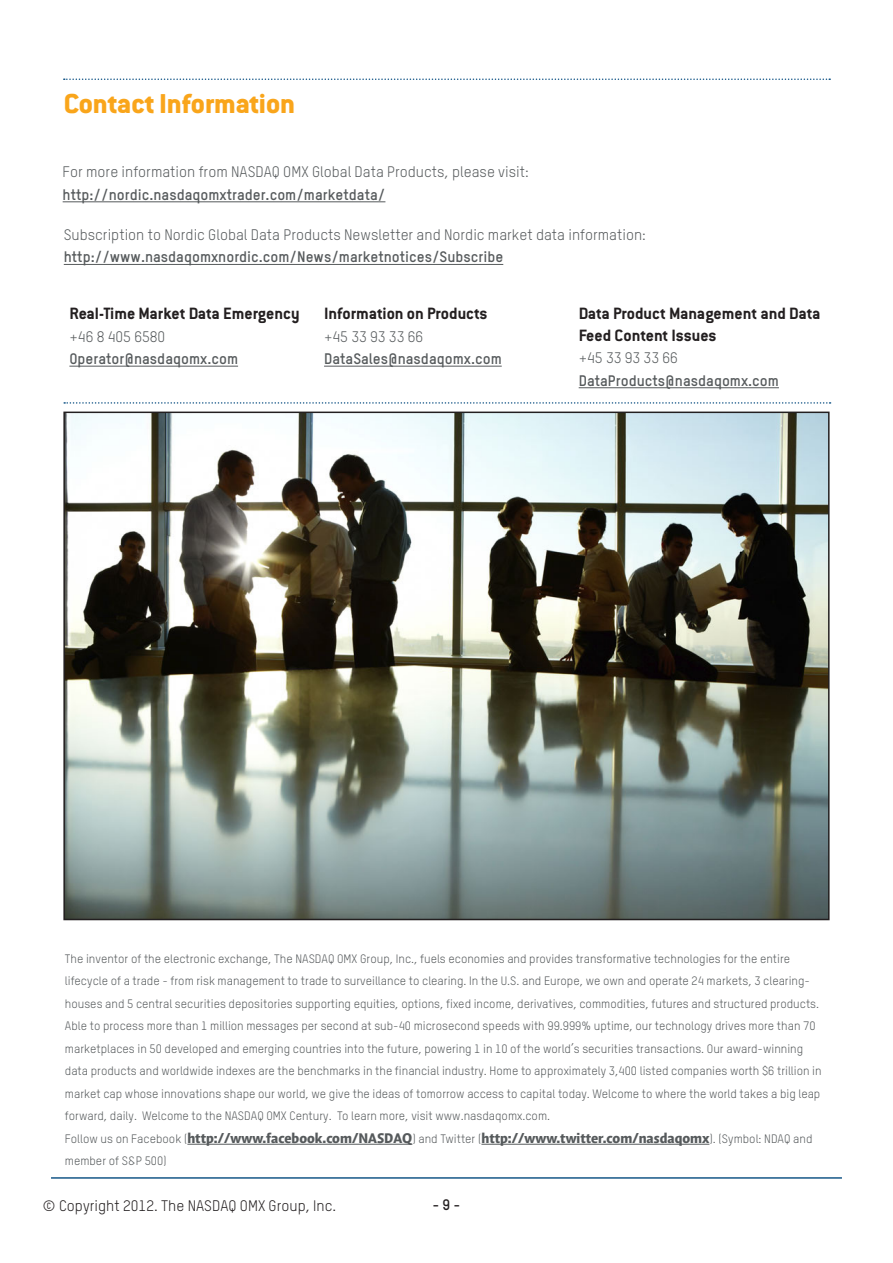
<style>
.page{position:relative;width:893px;height:1263px;background:#fff}
.page>*{position:absolute;margin:0;border:0;box-sizing:border-box;transform-origin:0 0}
.t1{font:800 30px "Conduit ITC Std";color:#f9a51b}
.t2{font:700 18px/21.6px "Conduit ITC Std";color:#231f20}
.t3{font:700 15px "TSTAR";color:#565a5c}
.t4{font:15px "TSTAR";color:#565a5c}
.t5{font:700 15px "Onsans";color:#565a5c}
.t6{font:15px "TSTAR";color:#231f20}
.t7{font:700 15px "TSTAR";color:#231f20}
.t8{font:12px/22.5px "TSTAR";color:#565a5c}
.s1{font-family:"TSTAR";font-weight:400;font-size:12px}
</style>
<div class="page">
<hr style="left:51px;top:1177px;width:791px;height:2px;background:#165788">
<svg style="left:64px;top:78px;width:766px;height:2px"></svg>
<hr style="left:63px;top:201px;width:322px;height:1px;background:#565a5c">
<hr style="left:69px;top:366px;width:169px;height:1px;background:#565a5c">
<hr style="left:324px;top:366px;width:178px;height:1px;background:#565a5c">
<hr style="left:579px;top:387px;width:200px;height:1px;background:#565a5c">
<hr style="left:187px;top:1144px;width:225px;height:1px;background:#565a5c">
<hr style="left:481px;top:1144px;width:228px;height:1px;background:#565a5c">
<svg style="left:64px;top:402px;width:767px;height:2px"></svg>
<hr style="left:64px;top:264px;width:439px;height:1px;background:#565a5c">
<img style="left:66px;top:415px;width:761px;height:502px">
<h1 class="t1" style="left:64px;top:86px;width:233px">Contact Information</h1>
<p class="t4" style="left:63px;top:163px;width:468px">For more information from NASDAQ OMX Global Data Products, please visit:</p>
<p class="t3" style="left:63px;top:185px;width:324px">http://nordic.nasdaqomxtrader.com/marketdata/</p>
<p class="t4" style="left:64px;top:225px;width:584px">Subscription to Nordic Global Data Products Newsletter and Nordic market data information:</p>
<p class="t3" style="left:64px;top:248px;width:441px">http://www.nasdaqomxnordic.com/News/marketnotices/Subscribe</p>
<h2 class="t2" style="left:69px;top:302px;width:232px">Real-Time Market Data Emergency</h2>
<p class="t4" style="left:69px;top:327px;width:97px">+46 8 405 6580</p>
<p class="t3" style="left:69px;top:349px;width:170px">Operator@nasdaqomx.com</p>
<h2 class="t2" style="left:324px;top:302px;width:165px">Information on Products</h2>
<p class="t4" style="left:324px;top:327px;width:101px">+45 33 93 33 66</p>
<p class="t3" style="left:324px;top:349px;width:179px">DataSales@nasdaqomx.com</p>
<h2 class="t2" style="left:579px;top:302px;width:243px">Data Product Management and Data<br>Feed Content Issues</h2>
<p class="t4" style="left:579px;top:349px;width:101px">+45 33 93 33 66</p>
<p class="t3" style="left:579px;top:371px;width:202px">DataProducts@nasdaqomx.com</p>
<p class="t8" style="left:65px;top:947px;width:758px">The inventor of the electronic exchange, The NASDAQ OMX Group, Inc., fuels economies and provides transformative technologies for the entire lifecycle of a trade - from risk management to trade to surveillance to clearing. In the U.S. and Europe, we own and operate 24 markets, 3 clearing&shy;houses and 5 central securities depositories supporting equities, options, fixed income, derivatives, commodities, futures and structured products.<br>Able to process more than 1 million messages per second at sub-40 microsecond speeds with 99.999% uptime, our technology drives more than 70 marketplaces in 50 developed and emerging countries into the future, powering 1 in 10 of the world’s securities transactions. Our award-winning data products and worldwide indexes are the benchmarks in the financial industry. Home to approximately 3,400 listed companies worth $6 trillion in market cap whose innovations shape our world, we give the ideas of tomorrow access to capital today. Welcome to where the world takes a big leap forward, daily. Welcome to the NASDAQ OMX Century. To learn more, visit www.nasdaqomx.com.</p>
<p class="t5" style="left:65px;top:1130px;width:749px"><span class="s1">Follow us on Facebook (</span>http://www.facebook.com/NASDAQ<span class="s1">) and Twitter (</span>http://www.twitter.com/nasdaqomx<span class="s1">). (Symbol: NDAQ and</span></p>
<p class="t8" style="left:65px;top:1149px;width:103px">member of S&amp;P 500)</p>
<p class="t6" style="left:43px;top:1196px;width:295px">© Copyright 2012. The NASDAQ OMX Group, Inc.</p>
<p class="t7" style="left:432px;top:1195px;width:30px">- 9 -</p>
</div>
